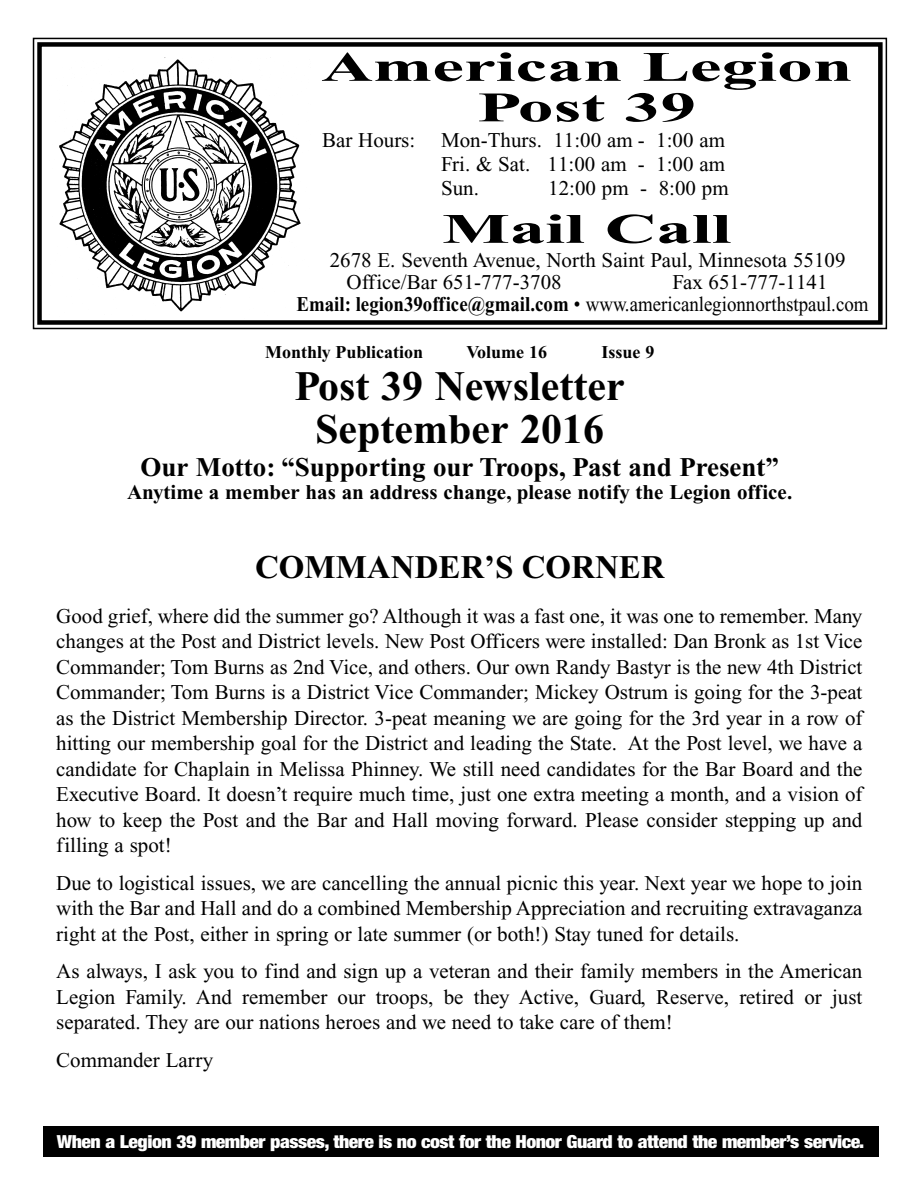
<style>
.page{position:relative;width:918px;height:1188px;background:#fff}
.page>*{position:absolute;margin:0;border:0;box-sizing:border-box;transform-origin:0 0}
.t1{font:700 42px/43.5px "Times New Roman";color:#000;text-align:center}
.t2{font:700 42px/40.5px "Times New Roman";color:#000;text-align:center;scale:1.7 1}
.t3{font:700 33px "Times New Roman";color:#000}
.t4{font:700 27px "Times New Roman";color:#000}
.t5{font:21px/25.5px "Times New Roman";color:#000;text-align:justify}
.t6{font:21px "Times New Roman";color:#000;scale:.9 1}
.t7{font:700 21px "Times New Roman";color:#000}
.t8{font:900 condensed 18px "Helvetica Neue";letter-spacing:-.025em;color:#fff;scale:1.1 1}
.t9{font:700 18px "Times New Roman";color:#000}
.s1{font-weight:700}
</style>
<div class="page">
<div style="left:33px;top:38px;width:854px;height:291px;border:2px solid #000"></div>
<div style="left:37px;top:42px;width:846px;height:283px;border:4px solid #000"></div>
<img style="left:59px;top:59px;width:242px;height:253px">
<div style="left:43px;top:1126px;width:835px;height:30px;background:#000"></div>
<h1 class="t2" style="left:321px;top:51px;width:314px">American Legion<br>Post 39</h1>
<p class="t5" style="left:441px;top:130px;width:286px;line-height:24px;text-indent:-119px">Bar Hours: Mon-Thurs. 11:00 am - 1:00 am Fri. &amp; Sat. 11:00 am - 1:00 am Sun.</p>
<p class="t5" style="left:548px;top:177px;width:182px">12:00 pm - 8:00 pm</p>
<h1 class="t2" style="left:442px;top:213px;width:172px">Mail Call</h1>
<p class="t5" style="left:347px;top:250px;width:501px;line-height:22.5px;text-indent:-17px">2678 E. Seventh Avenue, North Saint Paul, Minnesota 55109<br>Office/Bar 651-777-3708</p>
<p class="t5" style="left:673px;top:271px;width:156px">Fax 651-777-1141</p>
<p class="t6" style="left:297px;top:297px;width:637px"><span class="s1">Email: legion39office@gmail.com</span> • www.americanlegionnorthstpaul.com</p>
<p class="t9" style="left:265px;top:346px;width:160px">Monthly Publication</p>
<p class="t9" style="left:466px;top:346px;width:82px">Volume 16</p>
<p class="t9" style="left:602px;top:346px;width:54px">Issue 9</p>
<h1 class="t1" style="left:295px;top:369px;width:332px">Post 39 Newsletter<br>September 2016</h1>
<p class="t4" style="left:140px;top:459px;width:640px">Our Motto: “Supporting our Troops, Past and Present”</p>
<p class="t7" style="left:127px;top:485px;width:667px">Anytime a member has an address change, please notify the Legion office.</p>
<h2 class="t3" style="left:255px;top:556px;width:411px">COMMANDER’S CORNER</h2>
<p class="t5" style="left:56px;top:605px;width:808px">Good grief, where did the summer go? Although it was a fast one, it was one to remember. Many changes at the Post and District levels. New Post Officers were installed: Dan Bronk as 1st Vice Commander; Tom Burns as 2nd Vice, and others. Our own Randy Bastyr is the new 4th District Commander; Tom Burns is a District Vice Commander; Mickey Ostrum is going for the 3-peat as the District Membership Director. 3-peat meaning we are going for the 3rd year in a row of hitting our membership goal for the District and leading the State. At the Post level, we have a candidate for Chaplain in Melissa Phinney. We still need candidates for the Bar Board and the Executive Board. It doesn’t require much time, just one extra meeting a month, and a vision of how to keep the Post and the Bar and Hall moving forward. Please consider stepping up and filling a spot!</p>
<p class="t5" style="left:56px;top:872px;width:808px">Due to logistical issues, we are cancelling the annual picnic this year. Next year we hope to join with the Bar and Hall and do a combined Membership Appreciation and recruiting extravaganza right at the Post, either in spring or late summer (or both!) Stay tuned for details.</p>
<p class="t5" style="left:56px;top:961px;width:808px">As always, I ask you to find and sign up a veteran and their family members in the American Legion Family. And remember our troops, be they Active, Guard, Reserve, retired or just separated. They are our nations heroes and we need to take care of them!</p>
<p class="t5" style="left:56px;top:1049px;width:159px">Commander Larry</p>
<p class="t8" style="left:57px;top:1130px;width:736px">When a Legion 39 member passes, there is no cost for the Honor Guard to attend the member’s service.</p>
</div>
